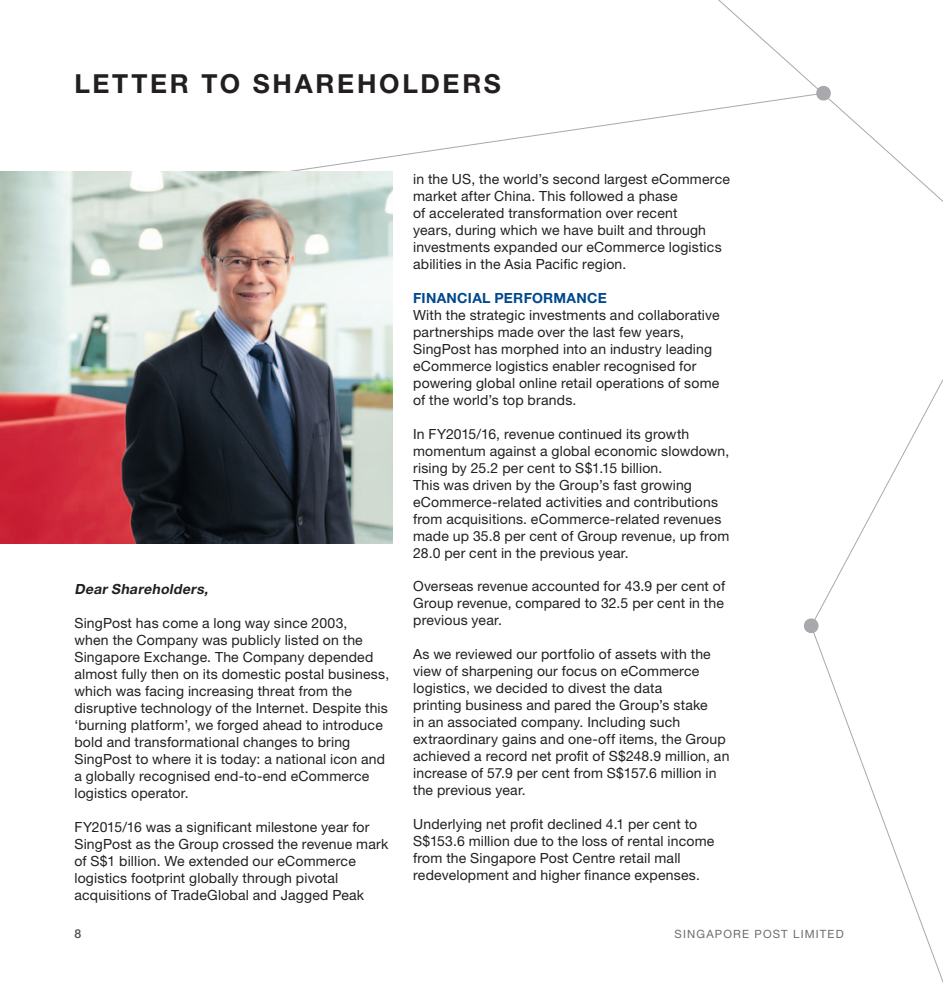
<style>
.page{position:relative;width:943px;height:983px;background:#fff}
.page>*{position:absolute;margin:0;border:0;box-sizing:border-box;transform-origin:0 0}
.Main_Header{font:700 26.25px "Helvetica Neue LT Std";letter-spacing:.1em;color:#231f20}
.Body_Text{font:14px/17px "Helvetica Neue LT Std";letter-spacing:.015em;color:#231f20}
.Body_Text_Header{font:700 14px "Helvetica Neue LT Std";letter-spacing:.02em;color:#01498e}
.Body_Text_Subhead2{font:italic 700 14px "Helvetica Neue LT Std";color:#231f20}
.t1{font:500 12.25px "Helvetica Neue LT Std";color:#4b4c4d}
.t2{font:11.38px "Helvetica Neue LT Std";letter-spacing:.1em;color:#6c6d70}
</style>
<div class="page">
<svg style="left:718px;top:0;width:225px;height:202px"></svg>
<svg style="left:804px;top:379px;width:139px;height:254px"></svg>
<svg style="left:290px;top:92px;width:534px;height:130px"></svg>
<svg style="left:810px;top:624px;width:133px;height:358px"></svg>
<img style="left:0;top:171px;width:392px;height:372px">
<p class="Main_Header" style="left:74px;top:68px;width:428px">LETTER TO SHAREHOLDERS</p>
<p class="Body_Text_Subhead2" style="left:74px;top:580px;width:138px">Dear Shareholders,</p>
<p class="Body_Text" style="left:74px;top:614px;width:316px">SingPost has come a long way since 2003,<br>when the Company was publicly listed on the Singapore Exchange. The Company depended almost fully then on its domestic postal business, which was facing increasing threat from the disruptive technology of the Internet. Despite this ‘burning platform’, we forged ahead to introduce bold and transformational changes to bring SingPost to where it is today: a national icon and a globally recognised end-to-end eCommerce logistics operator.</p>
<p class="Body_Text" style="left:74px;top:817px;width:315px">FY2015/16 was a significant milestone year for SingPost as the Group crossed the revenue mark of S$1 billion. We extended our eCommerce logistics footprint globally through pivotal acquisitions of TradeGlobal and Jagged Peak</p>
<p class="Body_Text" style="left:413px;top:170px;width:318px">in the US, the world’s second largest eCommerce market after China. This followed a phase<br>of accelerated transformation over recent<br>years, during which we have built and through investments expanded our eCommerce logistics abilities in the Asia Pacific region.</p>
<p class="Body_Text_Header" style="left:413px;top:289px;width:195px">FINANCIAL PERFORMANCE</p>
<p class="Body_Text" style="left:413px;top:306px;width:308px">With the strategic investments and collaborative partnerships made over the last few years, SingPost has morphed into an industry leading eCommerce logistics enabler recognised for powering global online retail operations of some of the world’s top brands.</p>
<p class="Body_Text" style="left:413px;top:425px;width:318px">In FY2015/16, revenue continued its growth momentum against a global economic slowdown, rising by 25.2 per cent to S$1.15 billion.<br>This was driven by the Group’s fast growing eCommerce-related activities and contributions from acquisitions. eCommerce-related revenues made up 35.8 per cent of Group revenue, up from 28.0 per cent in the previous year.</p>
<p class="Body_Text" style="left:413px;top:577px;width:313px;text-align:justify">Overseas revenue accounted for 43.9 per cent of Group revenue, compared to 32.5 per cent in the previous year.</p>
<p class="Body_Text" style="left:413px;top:645px;width:318px">As we reviewed our portfolio of assets with the view of sharpening our focus on eCommerce logistics, we decided to divest the data<br>printing business and pared the Group’s stake<br>in an associated company. Including such extraordinary gains and one-off items, the Group achieved a record net profit of S$248.9 million, an increase of 57.9 per cent from S$157.6 million in the previous year.</p>
<p class="Body_Text" style="left:413px;top:815px;width:303px">Underlying net profit declined 4.1 per cent to S$153.6 million due to the loss of rental income from the Singapore Post Centre retail mall redevelopment and higher finance expenses.</p>
<p class="t1" style="left:74px;top:926px;width:8px">8</p>
<p class="t2" style="left:674px;top:927px;width:171px">SINGAPORE POST LIMITED</p>
</div>
